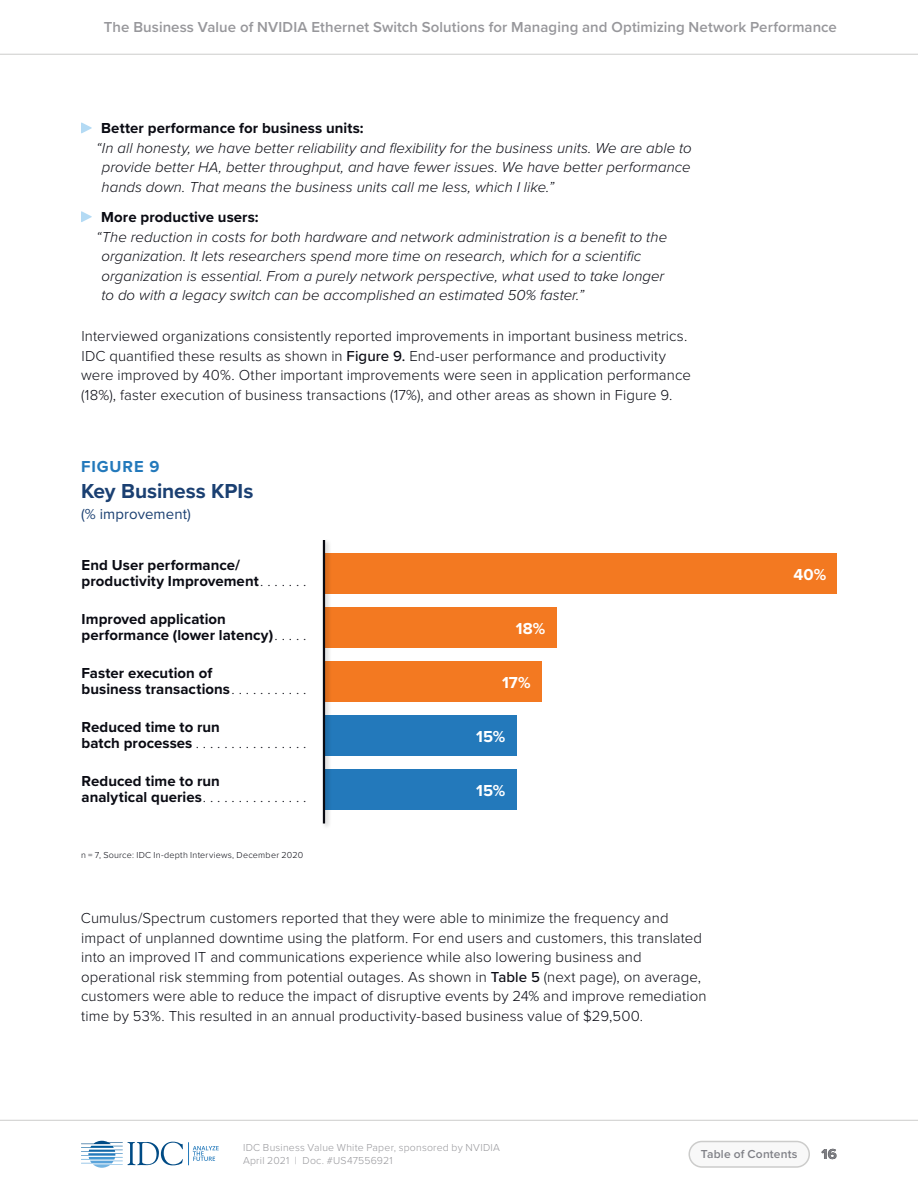
<style>
.page{position:relative;width:918px;height:1188px;background:#fff}
.page>*{position:absolute;margin:0;border:0;box-sizing:border-box;transform-origin:0 0}
.t1{font:700 21px "Proxima Nova";letter-spacing:-.005em;color:#1b4072}
.t2{font:700 16.5px "Proxima Nova";letter-spacing:.005em;color:#fff}
.t3{font:700 16.5px "Proxima Nova";letter-spacing:.055em;color:#2379bb}
.t4{font:300 15px/19.5px "Proxima Nova";letter-spacing:.005em;color:#0a0b13}
.t5{font:italic 300 15px "Proxima Nova";letter-spacing:.005em;color:#0a0b13}
.t6{font:700 15px/16.5px "Proxima Nova";letter-spacing:.005em;color:#0a0b13}
.t7{font:600 15px "Proxima Nova";letter-spacing:.005em;color:#97979b}
.t8{font:15px "Proxima Nova";letter-spacing:.005em;color:#1b4072}
.t9{font:700 15px "Proxima Nova";color:#000}
.t10{font:600 12px "Proxima Nova";letter-spacing:.015em;color:#808187}
.t11{font:300 10.5px/13.5px "Proxima Nova";letter-spacing:.02em;color:#97979b}
.t12{font:300 9px "Proxima Nova";letter-spacing:.025em;color:#0a0b13}
.s1{font-weight:500}
.s2{font-weight:300}
</style>
<div class="page">
<svg style="left:81px;top:1141px;width:138px;height:27px"></svg>
<div style="left:689px;top:1142px;width:120px;height:25px;background:#f8f8f8;border-radius:13px"></div>
<div style="left:688px;top:1141px;width:122px;height:27px;border:2px solid #cccccb;border-radius:13px"></div>
<hr style="left:0;top:54px;width:918px;height:1px;background:#cccccb">
<hr style="left:0;top:1120px;width:918px;height:1px;background:#cccccb">
<div style="left:324px;top:662px;width:217px;height:40px;background:#f37921"></div>
<div style="left:324px;top:770px;width:192px;height:40px;background:#2379bb"></div>
<div style="left:324px;top:716px;width:192px;height:40px;background:#2379bb"></div>
<div style="left:324px;top:608px;width:232px;height:40px;background:#f37921"></div>
<div style="left:324px;top:554px;width:513px;height:40px;background:#f37921"></div>
<svg style="left:81px;top:122px;width:11px;height:12px"></svg>
<svg style="left:81px;top:211px;width:11px;height:11px"></svg>
<div style="left:321px;top:538px;width:11px;height:292px;background:#000;opacity:.25"></div>
<hr style="left:323px;top:540px;width:2px;height:284px;background:#0a0b13">
<p class="t7" style="left:104px;top:16px;width:735px">The Business Value of NVIDIA Ethernet Switch Solutions for Managing and Optimizing Network Performance</p>
<p class="t6" style="left:101px;top:120px;width:264px">Better performance for business units:</p>
<p class="t5" style="left:96px;top:137px;width:597px">“In all honesty, we have better reliability and flexibility for the business units. We are able to</p>
<p class="t5" style="left:102px;top:156px;width:591px">provide better HA, better throughput, and have fewer issues. We have better performance</p>
<p class="t5" style="left:102px;top:176px;width:454px">hands down. That means the business units call me less, which I like.”</p>
<p class="t6" style="left:101px;top:209px;width:159px">More productive users:</p>
<p class="t5" style="left:96px;top:225px;width:572px">“The reduction in costs for both hardware and network administration is a benefit to the</p>
<p class="t5" style="left:102px;top:245px;width:541px">organization. It lets researchers spend more time on research, which for a scientific</p>
<p class="t5" style="left:102px;top:264px;width:564px">organization is essential. From a purely network perspective, what used to take longer</p>
<p class="t5" style="left:102px;top:284px;width:484px">to do with a legacy switch can be accomplished an estimated 50% faster.”</p>
<p class="t4" style="left:81px;top:326px;width:611px">Interviewed organizations consistently reported improvements in important business metrics.<br>IDC quantified these results as shown in <span class="s1">Figure 9.</span> End-user performance and productivity were improved by 40%. Other important improvements were seen in application performance (18%), faster execution of business transactions (17%), and other areas as shown in Figure 9.</p>
<p class="t3" style="left:81px;top:454px;width:80px">FIGURE 9</p>
<p class="t1" style="left:81px;top:476px;width:174px">Key Business KPIs</p>
<p class="t8" style="left:81px;top:503px;width:112px">(% improvement)</p>
<p class="t6" style="left:82px;top:556px;width:182px">End User performance/ productivity Improvement<span class="s2">........</span></p>
<p class="t6" style="left:82px;top:610px;width:196px">Improved application performance (lower latency)<span class="s2">......</span></p>
<p class="t6" style="left:82px;top:664px;width:153px">Faster execution of business transactions<span class="s2">............</span></p>
<p class="t6" style="left:82px;top:718px;width:140px">Reduced time to run batch processes<span class="s2">.................</span></p>
<p class="t6" style="left:82px;top:772px;width:140px">Reduced time to run analytical queries<span class="s2">................</span></p>
<p class="t12" style="left:81px;top:848px;width:224px">n = 7, Source: IDC In-depth Interviews, December 2020</p>
<p class="t2" style="left:516px;top:616px;width:31px">18%</p>
<p class="t2" style="left:502px;top:670px;width:30px">17%</p>
<p class="t2" style="left:476px;top:724px;width:31px">15%</p>
<p class="t2" style="left:476px;top:778px;width:31px">15%</p>
<p class="t4" style="left:81px;top:908px;width:627px">Cumulus/Spectrum customers reported that they were able to minimize the frequency and impact of unplanned downtime using the platform. For end users and customers, this translated into an improved IT and communications experience while also lowering business and operational risk stemming from potential outages. As shown in <span class="s1">Table 5</span> (next page), on average, customers were able to reduce the impact of disruptive events by 24% and improve remediation time by 53%. This resulted in an annual productivity-based business value of $29,500.</p>
<p class="t2" style="left:794px;top:562px;width:34px">40%</p>
<p class="t11" style="left:243px;top:1140px;width:259px">IDC Business Value White Paper, sponsored by NVIDIA<br>April 2021 | Doc. #US47556921</p>
<p class="t10" style="left:701px;top:1145px;width:98px">Table of Contents</p>
<p class="t9" style="left:821px;top:1142px;width:17px">16</p>
</div>
